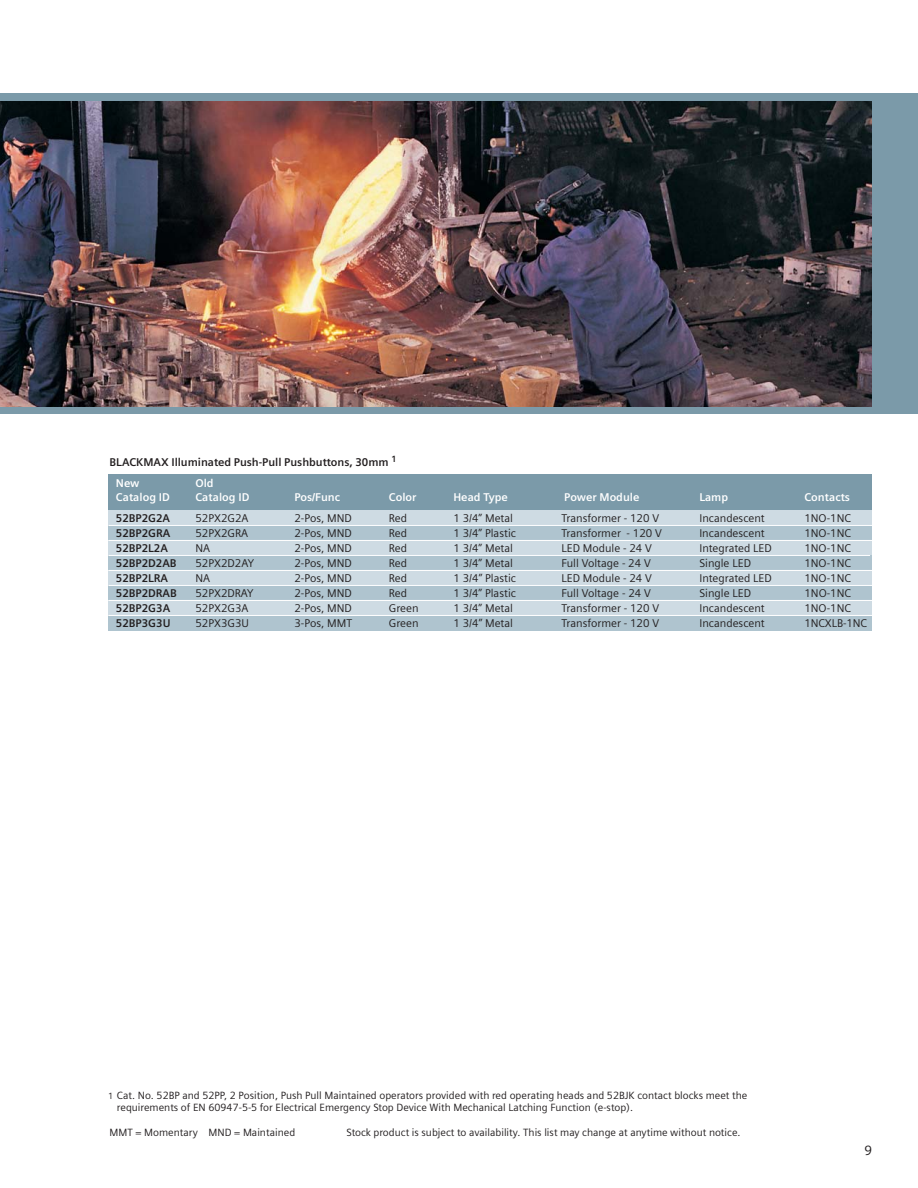
<style>
.page{position:relative;width:918px;height:1188px;background:#fff}
.page>*{position:absolute;margin:0;border:0;box-sizing:border-box;transform-origin:0 0}
.t1{font:13.5px "Siemens Sans OT";color:#231f20}
.t2{font:11.25px "Siemens Sans";color:#231f20}
.t3{font:700 11.25px/21px "Siemens Sans";color:#231f20}
.t4{font:700 11.25px "Siemens Sans";color:#fff}
.t5{font:10.5px/12.6px "Siemens Sans";color:#231f20}
.s1{color:#fff}
.s2{font-size:9px}
</style>
<div class="page">
<div style="left:108px;top:509px;width:764px;height:121px;background:#cedbe3"></div>
<div style="left:0;top:93px;width:918px;height:321px;background:#7b9aa9"></div>
<div style="left:108px;top:475px;width:764px;height:35px;background:#7b9aa9"></div>
<div style="left:108px;top:526px;width:764px;height:14px;background:#afc4cf"></div>
<div style="left:108px;top:556px;width:764px;height:14px;background:#afc4cf"></div>
<div style="left:108px;top:586px;width:764px;height:14px;background:#afc4cf"></div>
<div style="left:108px;top:616px;width:764px;height:14px;background:#afc4cf"></div>
<hr style="left:108px;top:525px;width:772px;height:1px;background:#fff">
<hr style="left:108px;top:540px;width:772px;height:1px;background:#fff">
<hr style="left:108px;top:555px;width:762px;height:1px;background:#fff">
<hr style="left:108px;top:570px;width:772px;height:1px;background:#fff">
<hr style="left:108px;top:585px;width:772px;height:1px;background:#fff">
<hr style="left:108px;top:600px;width:772px;height:1px;background:#fff">
<hr style="left:108px;top:615px;width:772px;height:1px;background:#fff">
<img style="left:0;top:102px;width:871px;height:304px">
<p class="t3" style="left:116px;top:453px;width:282px;text-indent:-6px">BLACKMAX Illuminated Push-Pull Pushbuttons, 30mm <sup>1<br></sup><span class="s1">New</span></p>
<p class="t4" style="left:195px;top:479px;width:20px">Old</p>
<p class="t4" style="left:116px;top:492px;width:56px">Catalog ID</p>
<p class="t4" style="left:195px;top:492px;width:56px">Catalog ID</p>
<p class="t4" style="left:294px;top:492px;width:47px">Pos/Func</p>
<p class="t4" style="left:389px;top:492px;width:29px">Color</p>
<p class="t4" style="left:453px;top:492px;width:56px">Head Type</p>
<p class="t4" style="left:564px;top:492px;width:77px">Power Module</p>
<p class="t4" style="left:699px;top:492px;width:30px">Lamp</p>
<p class="t4" style="left:804px;top:492px;width:47px">Contacts</p>
<p class="t3" style="left:116px;top:508px;width:56px">52BP2G2A</p>
<p class="t2" style="left:195px;top:513px;width:55px">52PX2G2A</p>
<p class="t2" style="left:294px;top:513px;width:59px">2-Pos, MND</p>
<p class="t2" style="left:389px;top:513px;width:20px">Red</p>
<p class="t2" style="left:453px;top:513px;width:61px">1 3/4” Metal</p>
<p class="t2" style="left:561px;top:513px;width:99px">Transformer - 120 V</p>
<p class="t2" style="left:699px;top:513px;width:67px">Incandescent</p>
<p class="t2" style="left:804px;top:513px;width:48px">1NO-1NC</p>
<p class="t3" style="left:116px;top:523px;width:56px">52BP2GRA</p>
<p class="t2" style="left:195px;top:528px;width:54px">52PX2GRA</p>
<p class="t2" style="left:294px;top:528px;width:59px">2-Pos, MND</p>
<p class="t2" style="left:389px;top:528px;width:20px">Red</p>
<p class="t2" style="left:453px;top:528px;width:64px">1 3/4” Plastic</p>
<p class="t2" style="left:561px;top:528px;width:102px">Transformer - 120 V</p>
<p class="t2" style="left:699px;top:528px;width:67px">Incandescent</p>
<p class="t2" style="left:804px;top:528px;width:48px">1NO-1NC</p>
<p class="t3" style="left:116px;top:538px;width:54px">52BP2L2A</p>
<p class="t2" style="left:195px;top:543px;width:16px">NA</p>
<p class="t2" style="left:294px;top:543px;width:59px">2-Pos, MND</p>
<p class="t2" style="left:389px;top:543px;width:20px">Red</p>
<p class="t2" style="left:453px;top:543px;width:61px">1 3/4” Metal</p>
<p class="t2" style="left:561px;top:543px;width:92px">LED Module - 24 V</p>
<p class="t2" style="left:699px;top:543px;width:74px">Integrated LED</p>
<p class="t2" style="left:804px;top:543px;width:48px">1NO-1NC</p>
<p class="t3" style="left:116px;top:553px;width:62px">52BP2D2AB</p>
<p class="t2" style="left:195px;top:558px;width:60px">52PX2D2AY</p>
<p class="t2" style="left:294px;top:558px;width:59px">2-Pos, MND</p>
<p class="t2" style="left:389px;top:558px;width:20px">Red</p>
<p class="t2" style="left:453px;top:558px;width:61px">1 3/4” Metal</p>
<p class="t2" style="left:561px;top:558px;width:91px">Full Voltage - 24 V</p>
<p class="t2" style="left:699px;top:558px;width:53px">Single LED</p>
<p class="t2" style="left:804px;top:558px;width:48px">1NO-1NC</p>
<p class="t3" style="left:116px;top:568px;width:54px">52BP2LRA</p>
<p class="t2" style="left:195px;top:573px;width:16px">NA</p>
<p class="t2" style="left:294px;top:573px;width:59px">2-Pos, MND</p>
<p class="t2" style="left:389px;top:573px;width:20px">Red</p>
<p class="t2" style="left:453px;top:573px;width:64px">1 3/4” Plastic</p>
<p class="t2" style="left:561px;top:573px;width:92px">LED Module - 24 V</p>
<p class="t2" style="left:699px;top:573px;width:74px">Integrated LED</p>
<p class="t2" style="left:804px;top:573px;width:48px">1NO-1NC</p>
<p class="t3" style="left:116px;top:583px;width:62px">52BP2DRAB</p>
<p class="t2" style="left:195px;top:588px;width:60px">52PX2DRAY</p>
<p class="t2" style="left:294px;top:588px;width:59px">2-Pos, MND</p>
<p class="t2" style="left:389px;top:588px;width:20px">Red</p>
<p class="t2" style="left:453px;top:588px;width:64px">1 3/4” Plastic</p>
<p class="t2" style="left:561px;top:588px;width:91px">Full Voltage - 24 V</p>
<p class="t2" style="left:699px;top:588px;width:53px">Single LED</p>
<p class="t2" style="left:804px;top:588px;width:48px">1NO-1NC</p>
<p class="t3" style="left:116px;top:598px;width:56px">52BP2G3A</p>
<p class="t2" style="left:195px;top:603px;width:55px">52PX2G3A</p>
<p class="t2" style="left:294px;top:603px;width:59px">2-Pos, MND</p>
<p class="t2" style="left:389px;top:603px;width:31px">Green</p>
<p class="t2" style="left:453px;top:603px;width:61px">1 3/4” Metal</p>
<p class="t2" style="left:561px;top:603px;width:99px">Transformer - 120 V</p>
<p class="t2" style="left:699px;top:603px;width:67px">Incandescent</p>
<p class="t2" style="left:804px;top:603px;width:48px">1NO-1NC</p>
<p class="t3" style="left:116px;top:613px;width:56px">52BP3G3U</p>
<p class="t2" style="left:195px;top:618px;width:55px">52PX3G3U</p>
<p class="t2" style="left:294px;top:618px;width:59px">3-Pos, MMT</p>
<p class="t2" style="left:389px;top:618px;width:31px">Green</p>
<p class="t2" style="left:453px;top:618px;width:61px">1 3/4” Metal</p>
<p class="t2" style="left:561px;top:618px;width:99px">Transformer - 120 V</p>
<p class="t2" style="left:699px;top:618px;width:67px">Incandescent</p>
<p class="t2" style="left:804px;top:618px;width:64px">1NCXLB-1NC</p>
<p class="t5" style="left:117px;top:1090px;width:632px;text-indent:-9px"><span class="s2">1</span> Cat. No. 52BP and 52PP, 2 Position, Push Pull Maintained operators provided with red operating heads and 52BJK contact blocks meet the requirements of EN 60947-5-5 for Electrical Emergency Stop Device With Mechanical Latching Function (e-stop).</p>
<p class="t5" style="left:110px;top:1127px;width:187px">MMT = Momentary MND = Maintained</p>
<p class="t5" style="left:347px;top:1127px;width:396px">Stock product is subject to availability. This list may change at anytime without notice.</p>
<p class="t1" style="left:865px;top:1145px;width:9px">9</p>
</div>
